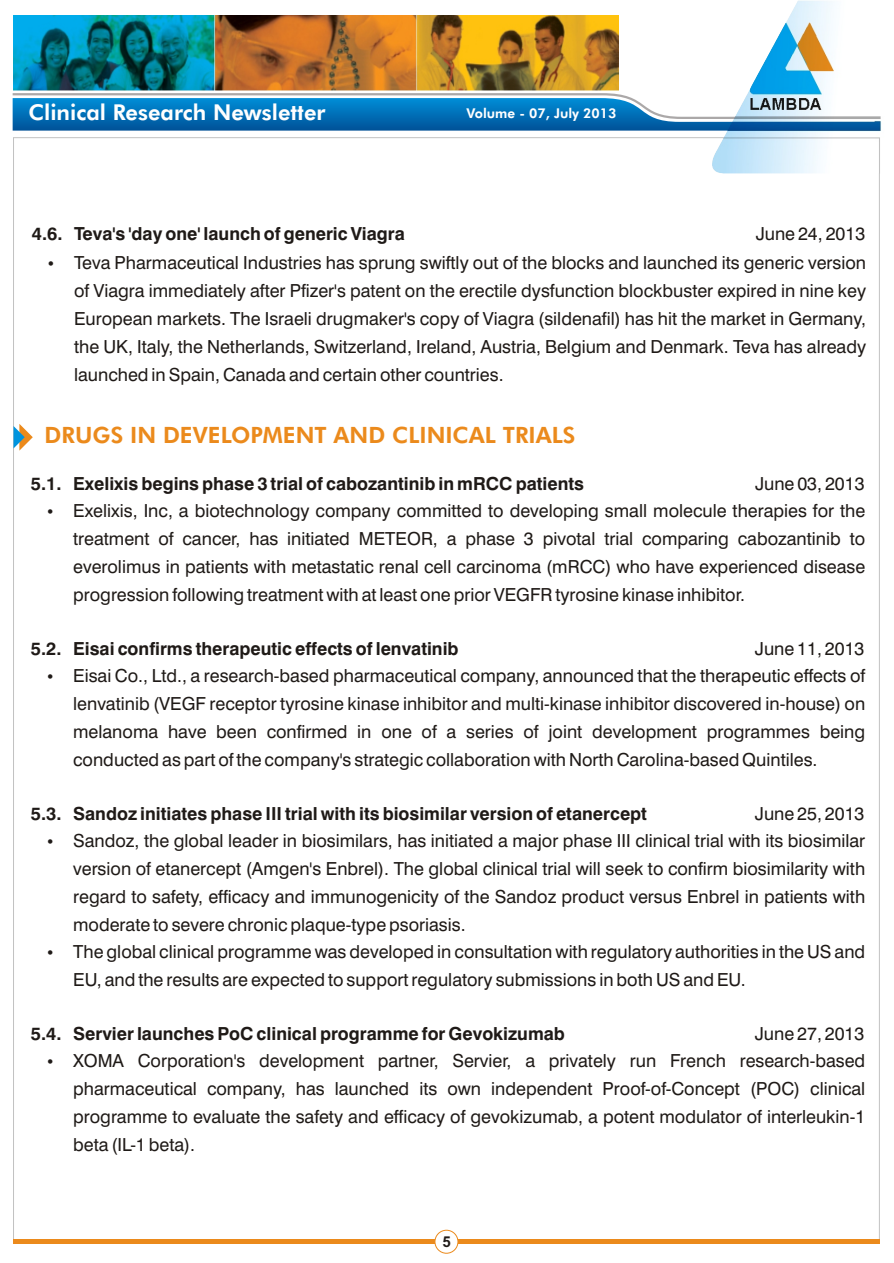
<style>
.page{position:relative;width:894px;height:1263px;background:#fff}
.page>*{position:absolute;margin:0;border:0;box-sizing:border-box;transform-origin:0 0}
.t1{font:22.5px "Futura Hv BT";color:#eb8a1c}
.t2{font:21.9px "Futura Hv BT";color:#fff}
.t3{font:18px/28px "Swis 721 BT";color:#1f1a17;text-align:justify}
.t4{font:700 18px "Swis 721 BT";color:#1f1a17}
.t5{font:700 15px "Arial";color:#1f1a17}
.t6{font:13.5px "Futura Hv BT";color:#fff}
</style>
<div class="page">
<svg style="left:12px;top:93px;width:691px;height:38px;background:#2e86bf"></svg>
<div style="left:13px;top:1239px;width:867px;height:5px;background:#eb8a1c"></div>
<div style="left:435px;top:1230px;width:23px;height:24px;background:#fff;border:1px solid #eb8a1c;border-radius:50%"></div>
<img style="left:13px;top:15px;width:606px;height:76px">
<img style="left:703px;top:0;width:178px;height:174px">
<svg style="left:14px;top:424px;width:19px;height:27px"></svg>
<p class="t2" style="left:28px;top:104px;width:299px">Clinical Research Newsletter</p>
<p class="t6" style="left:467px;top:108px;width:151px">Volume - 07, July 2013</p>
<p class="t4" style="left:32px;top:227px;width:375px">4.6. Teva's 'day one' launch of generic Viagra</p>
<p class="t3" style="left:756px;top:222px;width:111px">June 24, 2013</p>
<p class="t3" style="left:74px;top:250px;width:794px;text-indent:-26px">• Teva Pharmaceutical Industries has sprung swiftly out of the blocks and launched its generic version of Viagra immediately after Pfizer's patent on the erectile dysfunction blockbuster expired in nine key European markets. The Israeli drugmaker's copy of Viagra (sildenafil) has hit the market in Germany, the UK, Italy, the Netherlands, Switzerland, Ireland, Austria, Belgium and Denmark. Teva has already launched in Spain, Canada and certain other countries.</p>
<p class="t1" style="left:45px;top:426px;width:532px">DRUGS IN DEVELOPMENT AND CLINICAL TRIALS</p>
<p class="t4" style="left:31px;top:476px;width:555px">5.1. Exelixis begins phase 3 trial of cabozantinib in mRCC patients</p>
<p class="t3" style="left:755px;top:471px;width:111px">June 03, 2013</p>
<p class="t3" style="left:73px;top:498px;width:794px;text-indent:-26px">• Exelixis, Inc, a biotechnology company committed to developing small molecule therapies for the treatment of cancer, has initiated METEOR, a phase 3 pivotal trial comparing cabozantinib to everolimus in patients with metastatic renal cell carcinoma (mRCC) who have experienced disease progression following treatment with at least one prior VEGFR tyrosine kinase inhibitor.</p>
<p class="t4" style="left:31px;top:641px;width:429px">5.2. Eisai confirms therapeutic effects of lenvatinib</p>
<p class="t3" style="left:755px;top:636px;width:111px">June 11, 2013</p>
<p class="t3" style="left:73px;top:663px;width:794px;text-indent:-26px">• Eisai Co., Ltd., a research-based pharmaceutical company, announced that the therapeutic effects of lenvatinib (VEGF receptor tyrosine kinase inhibitor and multi-kinase inhibitor discovered in-house) on melanoma have been confirmed in one of a series of joint development programmes being conducted as part of the company's strategic collaboration with North Carolina-based Quintiles.</p>
<p class="t4" style="left:31px;top:806px;width:618px">5.3. Sandoz initiates phase III trial with its biosimilar version of etanercept</p>
<p class="t3" style="left:755px;top:801px;width:111px">June 25, 2013</p>
<p class="t3" style="left:73px;top:828px;width:794px;text-indent:-26px">• Sandoz, the global leader in biosimilars, has initiated a major phase III clinical trial with its biosimilar version of etanercept (Amgen's Enbrel). The global clinical trial will seek to confirm biosimilarity with regard to safety, efficacy and immunogenicity of the Sandoz product versus Enbrel in patients with moderate to severe chronic plaque-type psoriasis.</p>
<p class="t3" style="left:73px;top:939px;width:794px;text-indent:-26px">• The global clinical programme was developed in consultation with regulatory authorities in the US and<br>EU, and the results are expected to support regulatory submissions in both US and EU.</p>
<p class="t4" style="left:31px;top:1026px;width:535px">5.4. Servier launches PoC clinical programme for Gevokizumab</p>
<p class="t3" style="left:755px;top:1021px;width:111px">June 27, 2013</p>
<p class="t3" style="left:73px;top:1048px;width:794px;text-indent:-26px">• XOMA Corporation's development partner, Servier, a privately run French research-based pharmaceutical company, has launched its own independent Proof-of-Concept (POC) clinical programme to evaluate the safety and efficacy of gevokizumab, a potent modulator of interleukin-1 beta (IL-1 beta).</p>
<p class="t5" style="left:443px;top:1236px;width:10px">5</p>
</div>
